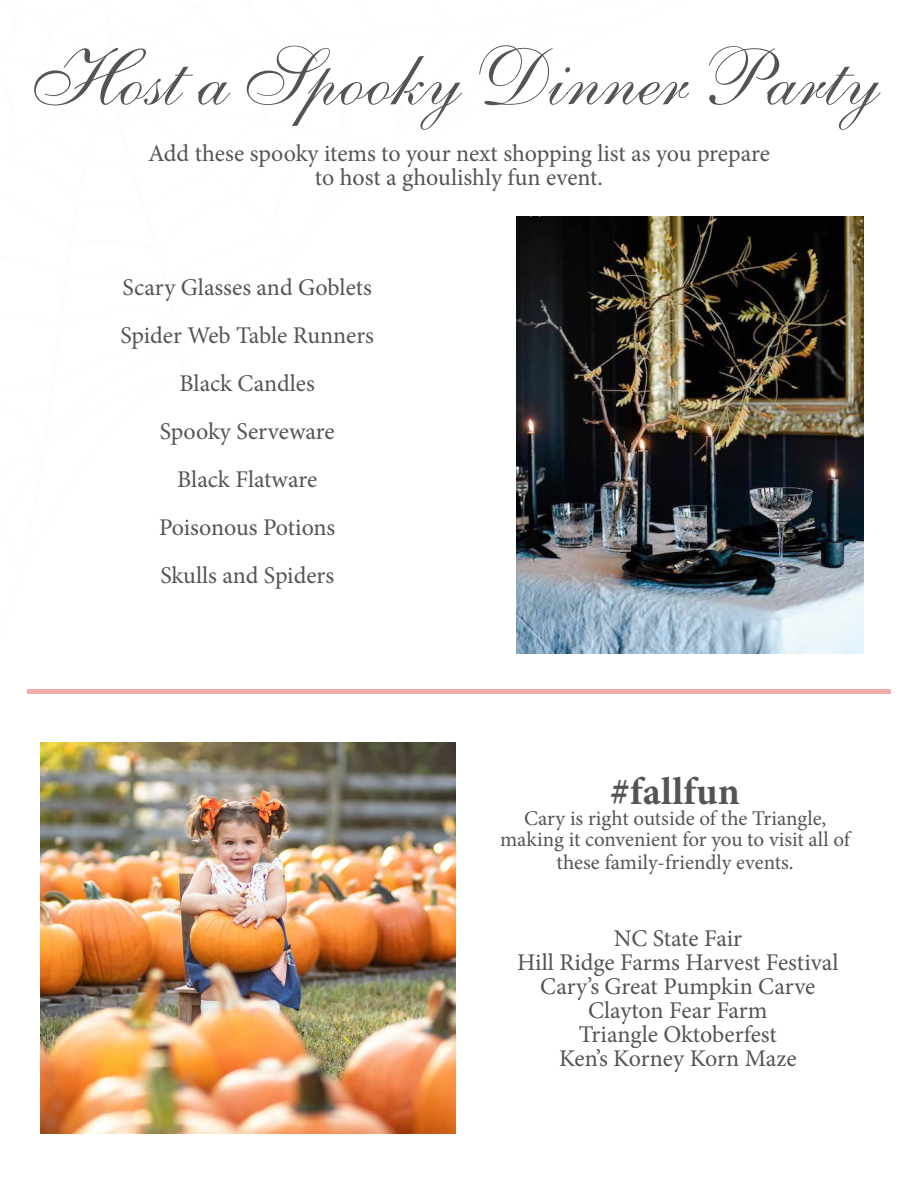
<style>
.page{position:relative;width:918px;height:1188px;background:#fff}
.page>*{position:absolute;margin:0;border:0;box-sizing:border-box;transform-origin:0 0}
.t1{font:700 39px "Minion Pro";color:#545454}
.t2{font:24px/24px "Minion Pro";letter-spacing:-.005em;color:#545454;text-align:center}
.t3{font:21px/21px "Minion Pro";color:#545454;text-align:center}
</style>
<div class="page">
<svg style="left:34px;top:45px;width:846px;height:85px"></svg>
<div style="left:27px;top:689px;width:864px;height:5px;background:#efaca9"></div>
<img style="left:41px;top:742px;width:415px;height:392px">
<img style="left:517px;top:216px;width:347px;height:437px">
<p class="t2" style="left:148px;top:142px;width:623px">Add these spooky items to your next shopping list as you prepare to host a ghoulishly fun event.</p>
<p class="t2" style="left:121px;top:263px;width:255px;line-height:48px">Scary Glasses and Goblets<br>Spider Web Table Runners<br>Black Candles<br>Spooky Serveware<br>Black Flatware<br>Poisonous Potions<br>Skulls and Spiders</p>
<h1 class="t1" style="left:610px;top:764px;width:131px">#fallfun</h1>
<p class="t3" style="left:500px;top:808px;width:351px">Cary is right outside of the Triangle, making it convenient for you to visit all of</p>
<p class="t3" style="left:557px;top:852px;width:239px">these family-friendly events.</p>
<p class="t2" style="left:517px;top:927px;width:323px">NC State Fair<br>Hill Ridge Farms Harvest Festival<br>Cary’s Great Pumpkin Carve<br>Clayton Fear Farm<br>Triangle Oktoberfest<br>Ken’s Korney Korn Maze</p>
</div>
